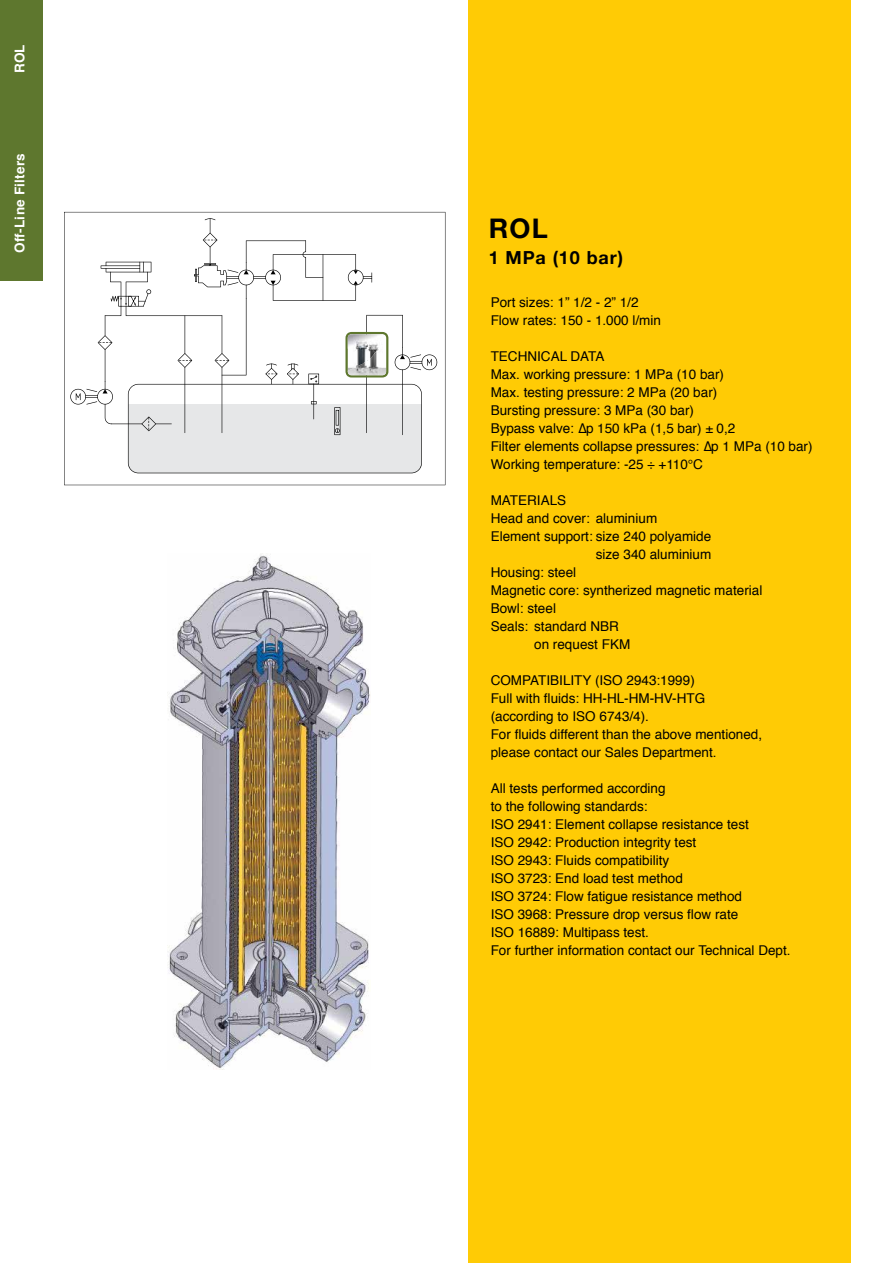
<style>
.page{position:relative;width:893px;height:1263px;background:#fff}
.page>*{position:absolute;margin:0;border:0;box-sizing:border-box;transform-origin:0 0}
.t1{font:700 27px "Helvetica Neue";color:#000}
.t2{font:700 18px "Helvetica Neue";letter-spacing:.05em;color:#000}
.t3{font:13.5px/18px "Helvetica";color:#000}
.t4{font:700 13.5px "Helvetica";letter-spacing:.02em;color:#fff}
</style>
<div class="page">
<div style="left:468px;top:0;width:382px;height:1263px;background:#ffcb05"></div>
<img style="left:168px;top:554px;width:203px;height:516px">
<svg style="left:64px;top:212px;width:381px;height:273px"></svg>
<svg style="left:70px;top:218px;width:367px;height:255px"></svg>
<div style="left:0;top:0;width:43px;height:281px;background:#5e772e"></div>
<p class="t4" style="left:9px;top:73px;width:31px;rotate:-90deg">ROL</p>
<p class="t4" style="left:9px;top:253px;width:102px;rotate:-90deg">Off-Line Filters</p>
<h1 class="t1" style="left:489px;top:204px;width:61px">ROL</h1>
<h2 class="t2" style="left:489px;top:241px;width:136px">1 MPa (10 bar)</h2>
<p class="t3" style="left:491px;top:294px;width:172px">Port sizes: 1” 1/2 - 2” 1/2<br>Flow rates: 150 - 1.000 l/min</p>
<p class="t3" style="left:491px;top:348px;width:323px">TECHNICAL DATA<br>Max. working pressure: 1 MPa (10 bar)<br>Max. testing pressure: 2 MPa (20 bar)<br>Bursting pressure: 3 MPa (30 bar)<br>Bypass valve: ∆p 150 kPa (1,5 bar) ± 0,2<br>Filter elements collapse pressures: ∆p 1 MPa (10 bar)<br>Working temperature: -25 ÷ +110°C</p>
<p class="t3" style="left:491px;top:492px;width:77px">MATERIALS</p>
<p class="t3" style="left:491px;top:510px;width:168px">Head and cover: aluminium</p>
<p class="t3" style="left:491px;top:528px;width:222px">Element support: size 240 polyamide</p>
<p class="t3" style="left:596px;top:546px;width:117px">size 340 aluminium</p>
<p class="t3" style="left:491px;top:564px;width:87px">Housing: steel</p>
<p class="t3" style="left:491px;top:582px;width:273px">Magnetic core: syntherized magnetic material</p>
<p class="t3" style="left:491px;top:600px;width:67px">Bowl: steel</p>
<p class="t3" style="left:491px;top:618px;width:130px">Seals: standard NBR</p>
<p class="t3" style="left:534px;top:636px;width:98px">on request FKM</p>
<p class="t3" style="left:491px;top:672px;width:273px">COMPATIBILITY (ISO 2943:1999)<br>Full with fluids: HH-HL-HM-HV-HTG (according to ISO 6743/4).<br>For fluids different than the above mentioned, please contact our Sales Department.</p>
<p class="t3" style="left:491px;top:780px;width:301px">All tests performed according<br>to the following standards:<br>ISO 2941: Element collapse resistance test<br>ISO 2942: Production integrity test<br>ISO 2943: Fluids compatibility<br>ISO 3723: End load test method<br>ISO 3724: Flow fatigue resistance method<br>ISO 3968: Pressure drop versus flow rate<br>ISO 16889: Multipass test.<br>For further information contact our Technical Dept.</p>
</div>
